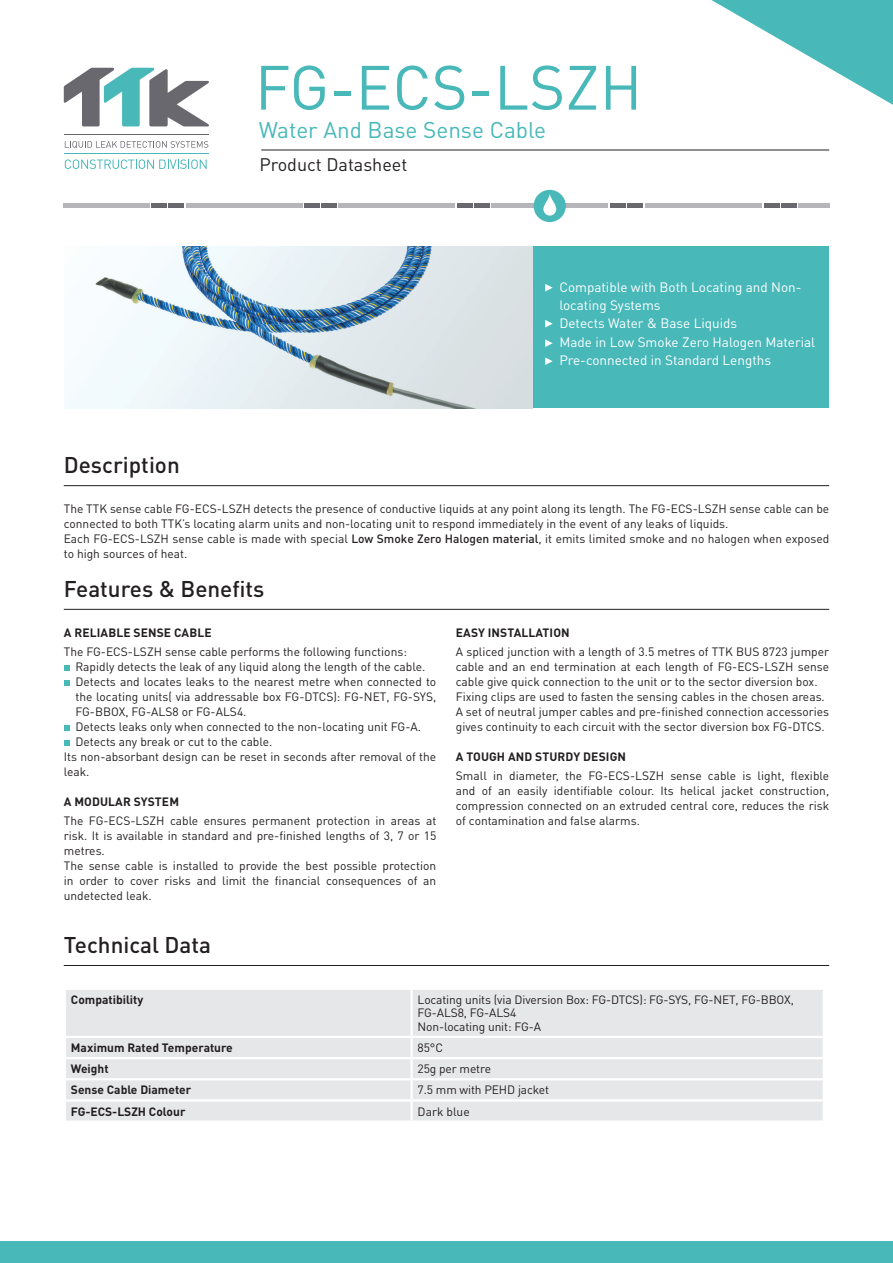
<style>
.page{position:relative;width:893px;height:1263px;background:#fff}
.page>*{position:absolute;margin:0;border:0;box-sizing:border-box;transform-origin:0 0}
.t1{font:61.5px "DINOT";color:#48b8b9}
.t2{font:500 22.5px "DINOT";color:#231f20}
.t3{font:22.5px "DINOT";color:#48b8b9}
.t4{font:18px "DINOT";color:#231f20}
.t5{font:13.5px/18px "DINOT";color:#fff}
.t6{font:12px/15px "DINOT";color:#231f20}
.t7{font:700 12px "DINOT";color:#231f20}
.s1{font-weight:500}
</style>
<div class="page">
<div style="left:531px;top:247px;width:298px;height:161px;background:#48b8b9"></div>
<div style="left:0;top:1242px;width:893px;height:21px;background:#48b8b9"></div>
<hr style="left:261px;top:150px;width:568px;height:1px;background:#231f20">
<svg style="left:711px;top:0;width:182px;height:105px"></svg>
<hr style="left:64px;top:204px;width:86px;height:4px;background:#b5b5ba">
<hr style="left:151px;top:204px;width:16px;height:4px;background:#69686e">
<hr style="left:186px;top:204px;width:117px;height:4px;background:#b5b5ba">
<hr style="left:169px;top:204px;width:15px;height:4px;background:#69686e">
<hr style="left:304px;top:204px;width:16px;height:4px;background:#69686e">
<hr style="left:339px;top:204px;width:116px;height:4px;background:#b5b5ba">
<hr style="left:321px;top:204px;width:16px;height:4px;background:#69686e">
<hr style="left:457px;top:204px;width:15px;height:4px;background:#69686e">
<hr style="left:491px;top:204px;width:117px;height:4px;background:#b5b5ba">
<hr style="left:474px;top:204px;width:16px;height:4px;background:#69686e">
<hr style="left:610px;top:204px;width:16px;height:4px;background:#69686e">
<hr style="left:628px;top:204px;width:15px;height:4px;background:#69686e">
<hr style="left:798px;top:204px;width:31px;height:4px;background:#b5b5ba">
<hr style="left:781px;top:204px;width:15px;height:4px;background:#69686e">
<hr style="left:645px;top:204px;width:117px;height:4px;background:#b5b5ba">
<hr style="left:764px;top:204px;width:15px;height:4px;background:#69686e">
<div style="left:534px;top:190px;width:32px;height:32px;background:#48b8b9;border-radius:50%"></div>
<svg style="left:543px;top:194px;width:13px;height:22px"></svg>
<img style="left:64px;top:247px;width:468px;height:161px">
<svg style="left:64px;top:68px;width:145px;height:58px"></svg>
<hr style="left:64px;top:134px;width:145px;height:1px;background:#69686e">
<hr style="left:64px;top:153px;width:145px;height:1px;background:#48b8b9">
<svg style="left:65px;top:141px;width:143px;height:7px"></svg>
<svg style="left:65px;top:159px;width:142px;height:10px"></svg>
<div style="left:66px;top:990px;width:757px;height:130px;background:#e6e7e9"></div>
<hr style="left:410px;top:990px;width:3px;height:46px;background:#fff">
<hr style="left:64px;top:1036px;width:348px;height:2px;background:#fff">
<hr style="left:412px;top:1036px;width:413px;height:2px;background:#fff">
<hr style="left:410px;top:1038px;width:3px;height:19px;background:#fff">
<hr style="left:64px;top:1057px;width:348px;height:2px;background:#fff">
<hr style="left:412px;top:1057px;width:413px;height:2px;background:#fff">
<hr style="left:410px;top:1059px;width:3px;height:19px;background:#fff">
<hr style="left:64px;top:1078px;width:348px;height:2px;background:#fff">
<hr style="left:412px;top:1078px;width:413px;height:2px;background:#fff">
<hr style="left:410px;top:1080px;width:3px;height:19px;background:#fff">
<hr style="left:64px;top:1099px;width:348px;height:2px;background:#fff">
<hr style="left:412px;top:1099px;width:413px;height:2px;background:#fff">
<hr style="left:410px;top:1101px;width:3px;height:19px;background:#fff">
<svg style="left:64px;top:665px;width:5px;height:6px"></svg>
<svg style="left:64px;top:680px;width:5px;height:6px"></svg>
<svg style="left:64px;top:725px;width:5px;height:6px"></svg>
<svg style="left:64px;top:740px;width:5px;height:6px"></svg>
<hr style="left:64px;top:485px;width:765px;height:1px;background:#231f20">
<hr style="left:64px;top:609px;width:765px;height:1px;background:#231f20">
<svg style="left:545px;top:284px;width:8px;height:7px"></svg>
<svg style="left:545px;top:320px;width:8px;height:7px"></svg>
<svg style="left:545px;top:339px;width:8px;height:8px"></svg>
<svg style="left:545px;top:357px;width:8px;height:8px"></svg>
<hr style="left:64px;top:965px;width:765px;height:1px;background:#231f20">
<p class="t1" style="left:255px;top:46px;width:389px">FG-ECS-LSZH</p>
<p class="t2" style="left:64px;top:449px;width:118px">Description</p>
<p class="t3" style="left:259px;top:115px;width:289px">Water And Base Sense Cable</p>
<p class="t4" style="left:259px;top:153px;width:150px">Product Datasheet</p>
<p class="t5" style="left:559px;top:277px;width:244px">Compatible with Both Locating and Non&shy;locating Systems</p>
<p class="t5" style="left:559px;top:313px;width:179px">Detects Water &amp; Base Liquids</p>
<p class="t5" style="left:559px;top:333px;width:257px">Made in Low Smoke Zero Halogen Material</p>
<p class="t5" style="left:559px;top:351px;width:213px">Pre-connected in Standard Lengths</p>
<p class="t6" style="left:64px;top:501px;width:767px">The TTK sense cable FG-ECS-LSZH detects the presence of conductive liquids at any point along its length. The FG-ECS-LSZH sense cable can be connected to both TTK’s locating alarm units and non-locating unit to respond immediately in the event of any leaks of liquids.</p>
<p class="t6" style="left:64px;top:531px;width:767px">Each FG-ECS-LSZH sense cable is made with special <span class="s1">Low Smoke Zero Halogen material</span>, it emits limited smoke and no halogen when exposed to high sources of heat.</p>
<p class="t2" style="left:64px;top:573px;width:202px">Features &amp; Benefits</p>
<p class="t7" style="left:64px;top:624px;width:149px">A RELIABLE SENSE CABLE</p>
<p class="t6" style="left:64px;top:644px;width:345px">The FG-ECS-LSZH sense cable performs the following functions:</p>
<p class="t6" style="left:75px;top:659px;width:351px">Rapidly detects the leak of any liquid along the length of the cable.</p>
<p class="t6" style="left:75px;top:674px;width:362px;text-align:justify">Detects and locates leaks to the nearest metre when connected to the locating units( via addressable box FG-DTCS): FG-NET, FG-SYS, FG-BBOX, FG-ALS8 or FG-ALS4.</p>
<p class="t6" style="left:75px;top:719px;width:347px">Detects leaks only when connected to the non-locating unit FG-A.</p>
<p class="t6" style="left:75px;top:734px;width:198px">Detects any break or cut to the cable.</p>
<p class="t6" style="left:64px;top:749px;width:374px">Its non-absorbant design can be reset in seconds after removal of the leak.</p>
<p class="t7" style="left:64px;top:793px;width:117px">A MODULAR SYSTEM</p>
<p class="t6" style="left:64px;top:813px;width:374px;text-align:justify">The FG-ECS-LSZH cable ensures permanent protection in areas at risk. It is available in standard and pre-finished lengths of 3, 7 or 15 metres.</p>
<p class="t6" style="left:64px;top:858px;width:374px;text-align:justify">The sense cable is installed to provide the best possible protection in order to cover risks and limit the financial consequences of an undetected leak.</p>
<p class="t2" style="left:64px;top:929px;width:149px">Technical Data</p>
<p class="t7" style="left:456px;top:624px;width:115px">EASY INSTALLATION</p>
<p class="t6" style="left:456px;top:644px;width:375px;text-align:justify">A spliced junction with a length of 3.5 metres of TTK BUS 8723 jumper cable and an end termination at each length of FG-ECS-LSZH sense cable give quick connection to the unit or to the sector diversion box.</p>
<p class="t6" style="left:456px;top:689px;width:370px">Fixing clips are used to fasten the sensing cables in the chosen areas.</p>
<p class="t6" style="left:456px;top:704px;width:375px">A set of neutral jumper cables and pre-finished connection accessories gives continuity to each circuit with the sector diversion box FG-DTCS.</p>
<p class="t7" style="left:456px;top:748px;width:172px">A TOUGH AND STURDY DESIGN</p>
<p class="t6" style="left:456px;top:768px;width:375px;text-align:justify">Small in diameter, the FG-ECS-LSZH sense cable is light, flexible and of an easily identifiable colour. Its helical jacket construction, compression connected on an extruded central core, reduces the risk of contamination and false alarms.</p>
<p class="t7" style="left:71px;top:991px;width:74px">Compatibility</p>
<p class="t6" style="left:418px;top:992px;width:378px;line-height:13.5px">Locating units (via Diversion Box: FG-DTCS): FG-SYS, FG-NET, FG-BBOX,<br>FG-ALS8, FG-ALS4</p>
<p class="t6" style="left:418px;top:1018px;width:125px">Non-locating unit: FG-A</p>
<p class="t7" style="left:71px;top:1039px;width:163px">Maximum Rated Temperature</p>
<p class="t6" style="left:418px;top:1040px;width:27px">85°C</p>
<p class="t7" style="left:71px;top:1061px;width:39px">Weight</p>
<p class="t6" style="left:418px;top:1061px;width:75px">25g per metre</p>
<p class="t7" style="left:71px;top:1082px;width:122px">Sense Cable Diameter</p>
<p class="t6" style="left:418px;top:1082px;width:133px">7.5 mm with PEHD jacket</p>
<p class="t7" style="left:71px;top:1103px;width:116px">FG-ECS-LSZH Colour</p>
<p class="t6" style="left:418px;top:1103px;width:54px">Dark blue</p>
</div>
